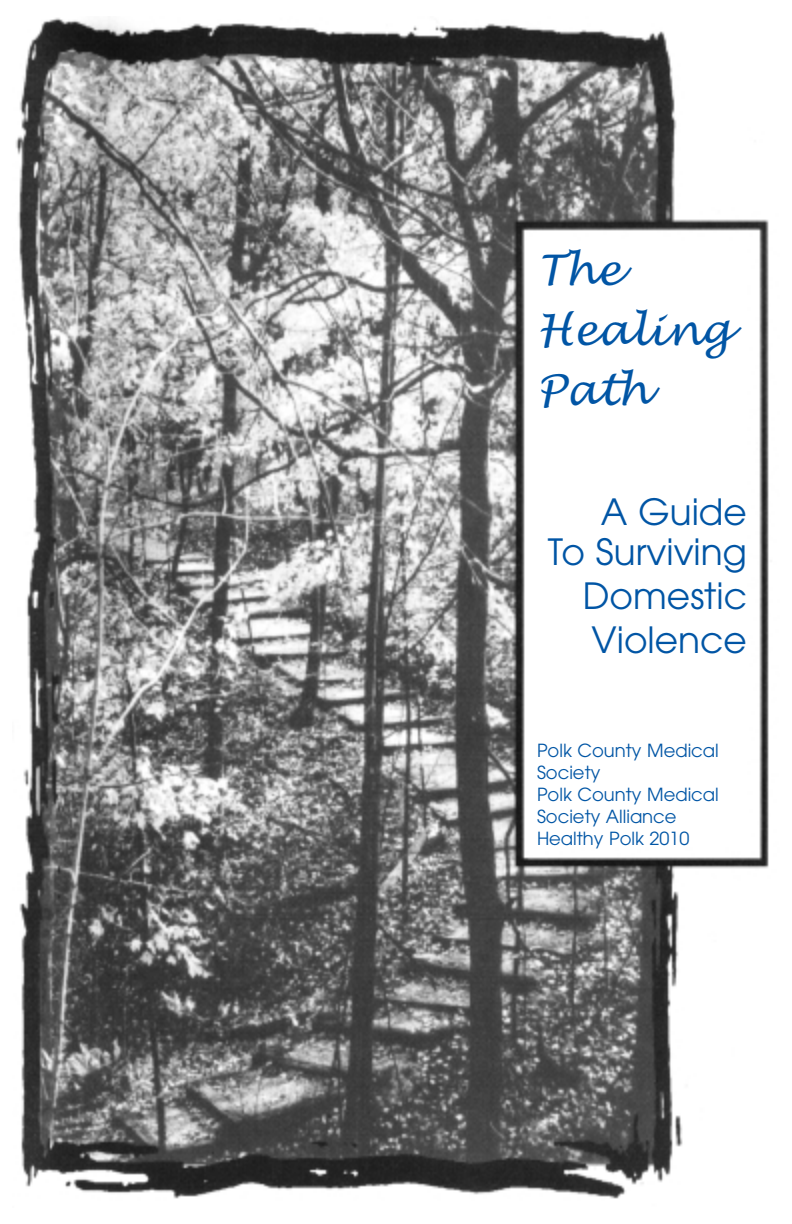
<style>
.page{position:relative;width:792px;height:1224px;background:#fff}
.page>*{position:absolute;margin:0;border:0;box-sizing:border-box;transform-origin:0 0}
.t1{font:italic 42px/60px "Lucida Handwriting";color:#0155a5}
.t2{font:36px/40px "Avant Garde";color:#0155a5;text-align:right}
.t3{font:18px/22px "Avant Garde";color:#0155a5}
</style>
<div class="page">
<img style="left:15px;top:18px;width:754px;height:1181px">
<h1 class="t1" style="left:537px;top:244px;width:195px">The<br>Healing<br>Path</h1>
<h2 class="t2" style="left:548px;top:495px;width:201px">A Guide<br>To Surviving</h2>
<h2 class="t2" style="left:583px;top:577px;width:166px;line-height:44px;text-align:left">Domestic<br>Violence</h2>
<p class="t3" style="left:537px;top:741px;width:183px">Polk County Medical<br>Society<br>Polk County Medical<br>Society Alliance<br>Healthy Polk 2010</p>
</div>
